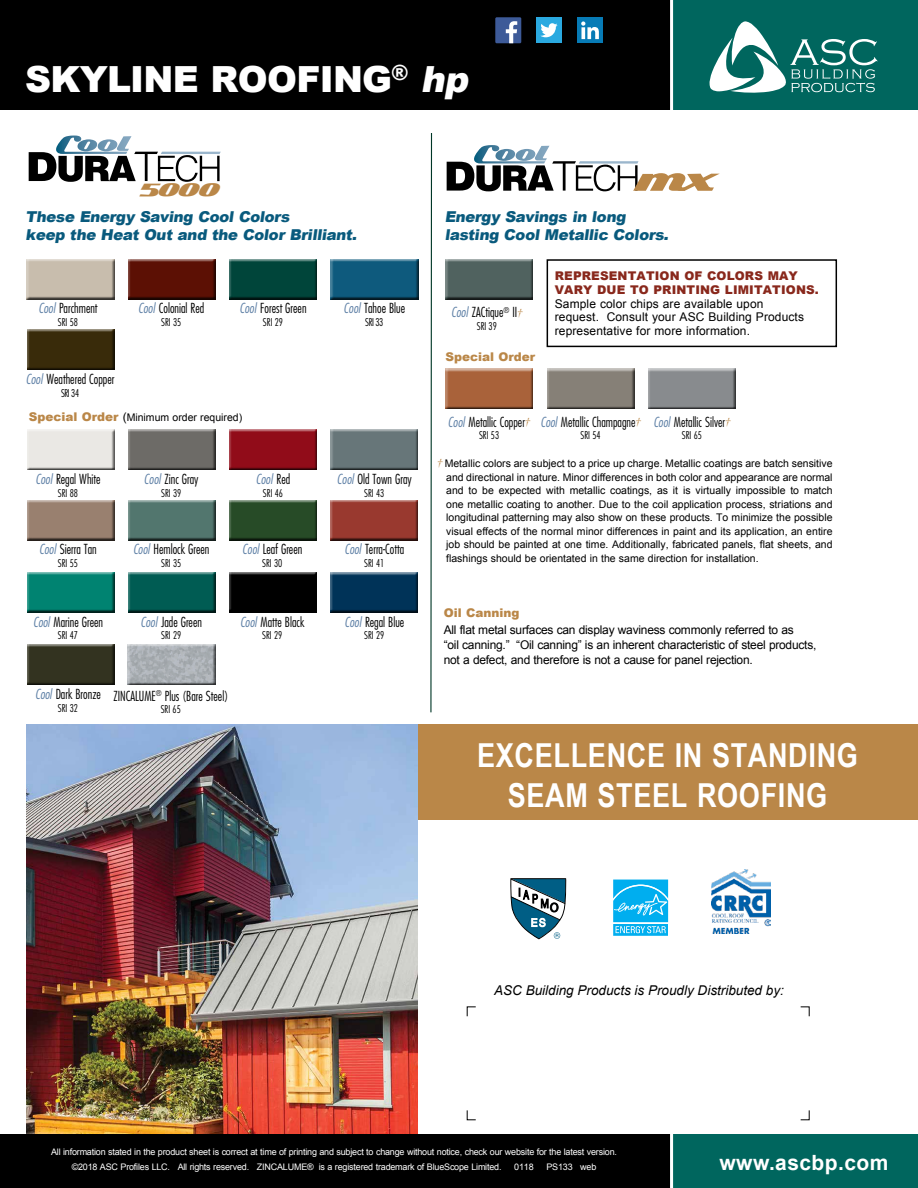
<style>
.page{position:relative;width:918px;height:1188px;background:#fff}
.page>*{position:absolute;margin:0;border:0;box-sizing:border-box;transform-origin:0 0}
.t1{font:900 36px "Arial";letter-spacing:-.02em;color:#fff}
.t2{font:700 33px/39.6px "Arial Narrow";letter-spacing:.02em;color:#fff;text-align:center}
.t3{font:700 21px "Arial";letter-spacing:.02em;color:#fff}
.t4{font:17.85px "Kelvinized Normal";color:#ba8748}
.t5{font:900 15px/18px "Arial";color:#095a7d}
.t6{font:300 condensed 13.5px "Futura Std";color:#000;scale:.95 1}
.t7{font:italic 13.5px "Arial";color:#000}
.t8{font:italic 300 condensed 13.5px "Futura Std";color:#5d7fa5}
.t9{font:12px/15px "Arial";letter-spacing:-.02em;color:#000}
.t10{font:12px/13.5px "Arial";letter-spacing:.01em;color:#000}
.t11{font:900 12px/14.4px "Arial";letter-spacing:.01em;color:#89281c}
.t12{font:900 12px "Arial";color:#ba8748}
.t13{font:10.5px/13.5px "Arial";color:#000;text-align:justify}
.t14{font:300 condensed 10.5px "Futura Std";color:#000;scale:.95 1}
.t15{font:9px/15px "Arial";letter-spacing:-.02em;color:#fff}
.s1{font-style:italic}
.s2{font-style:italic;color:#5d7fa5}
.s3{font-family:"Adobe Caslon Pro";font-weight:400;font-style:italic;font-stretch:normal;font-size:10.5px;color:#ba8748}
.s4{font-weight:900;font-size:12px;color:#ba8748}
.s5{font-size:12px}
.s6{font-style:normal;color:#000}
.s7{font-family:"Adobe Caslon Pro";font-style:italic;color:#ba8748}
</style>
<div class="page">
<div style="left:403px;top:724px;width:515px;height:96px;background:#ba8748"></div>
<img style="left:27px;top:724px;width:391px;height:410px">
<div style="left:27px;top:328px;width:88px;height:42px;background:#000;opacity:.75"></div>
<div style="left:27px;top:499px;width:88px;height:42px;background:#000;opacity:.75"></div>
<div style="left:27px;top:571px;width:88px;height:42px;background:#000;opacity:.75"></div>
<div style="left:27px;top:644px;width:88px;height:42px;background:#000;opacity:.75"></div>
<div style="left:27px;top:258px;width:88px;height:42px;background:#000;opacity:.75"></div>
<div style="left:445px;top:258px;width:89px;height:42px;background:#000;opacity:.75"></div>
<div style="left:445px;top:368px;width:89px;height:42px;background:#000;opacity:.75"></div>
<div style="left:27px;top:429px;width:88px;height:42px;background:#000;opacity:.75"></div>
<div style="left:128px;top:258px;width:88px;height:42px;background:#000;opacity:.75"></div>
<div style="left:547px;top:368px;width:88px;height:42px;background:#000;opacity:.75"></div>
<div style="left:128px;top:429px;width:88px;height:42px;background:#000;opacity:.75"></div>
<div style="left:128px;top:499px;width:88px;height:42px;background:#000;opacity:.75"></div>
<div style="left:128px;top:571px;width:88px;height:42px;background:#000;opacity:.75"></div>
<div style="left:128px;top:644px;width:88px;height:42px;background:#000;opacity:.75"></div>
<div style="left:229px;top:258px;width:89px;height:42px;background:#000;opacity:.75"></div>
<div style="left:645px;top:367px;width:91px;height:43px;background:#000;opacity:.75"></div>
<div style="left:229px;top:429px;width:89px;height:42px;background:#000;opacity:.75"></div>
<div style="left:229px;top:499px;width:89px;height:42px;background:#000;opacity:.75"></div>
<div style="left:229px;top:571px;width:89px;height:42px;background:#000"></div>
<div style="left:330px;top:258px;width:89px;height:42px;background:#000;opacity:.75"></div>
<div style="left:330px;top:429px;width:89px;height:42px;background:#000;opacity:.75"></div>
<div style="left:328px;top:498px;width:91px;height:43px;background:#000;opacity:.75"></div>
<div style="left:328px;top:571px;width:91px;height:42px;background:#000;opacity:.75"></div>
<div style="left:547px;top:259px;width:290px;height:88px;border:2px solid #000"></div>
<svg style="left:430px;top:133px;width:3px;height:580px"></svg>
<img style="left:712px;top:869px;width:58px;height:64px">
<div style="left:612px;top:878px;width:57px;height:46px;background:#89d9f7"></div>
<svg style="left:612px;top:880px;width:57px;height:56px;background:#35bef2"></svg>
<svg style="left:510px;top:878px;width:56px;height:61px"></svg>
<svg style="left:447px;top:145px;width:272px;height:46px"></svg>
<svg style="left:29px;top:136px;width:192px;height:46px"></svg>
<div style="left:670px;top:0;width:248px;height:109px;background:#00665e"></div>
<div style="left:0;top:0;width:672px;height:109px;background:#000"></div>
<hr style="left:670px;top:0;width:3px;height:115px;background:#fff">
<svg style="left:709px;top:21px;width:169px;height:72px"></svg>
<div style="left:536px;top:17px;width:26px;height:26px;background:#2aa9e0"></div>
<svg style="left:540px;top:23px;width:18px;height:14px"></svg>
<div style="left:577px;top:17px;width:26px;height:26px;background:#077bb6"></div>
<svg style="left:581px;top:21px;width:18px;height:18px"></svg>
<div style="left:495px;top:17px;width:26px;height:26px;background:#3d5a98"></div>
<svg style="left:506px;top:21px;width:12px;height:22px"></svg>
<div style="left:0;top:1134px;width:672px;height:54px;background:#000"></div>
<div style="left:670px;top:1134px;width:248px;height:54px;background:#00665e"></div>
<hr style="left:670px;top:1123px;width:3px;height:65px;background:#fff">
<h1 class="t1" style="left:25px;top:53px;width:453px">SKYLINE ROOFING<sup>®</sup> <span class="s1">hp</span></h1>
<h3 class="t4" style="left:139px;top:178px;width:82px">5000</h3>
<h3 class="t5" style="left:26px;top:207px;width:336px">These Energy Saving Cool Colors<br>keep the Heat Out and the Color Brilliant.</h3>
<h3 class="t5" style="left:445px;top:207px;width:228px">Energy Savings in long lasting Cool Metallic Colors.</h3>
<p class="t6" style="left:38px;top:300px;width:64px"><span class="s2">Cool</span> Parchment</p>
<p class="t14" style="left:58px;top:316px;width:23px">SRI 58</p>
<p class="t6" style="left:138px;top:300px;width:71px"><span class="s2">Cool</span> Colonial Red</p>
<p class="t14" style="left:161px;top:316px;width:23px">SRI 35</p>
<p class="t6" style="left:240px;top:300px;width:72px"><span class="s2">Cool</span> Forest Green</p>
<p class="t14" style="left:263px;top:316px;width:23px">SRI 29</p>
<p class="t6" style="left:344px;top:300px;width:66px"><span class="s2">Cool</span> Tahoe Blue</p>
<p class="t14" style="left:365px;top:316px;width:21px">SRI 33</p>
<p class="t6" style="left:451px;top:304px;width:77px"><span class="s2">Cool</span> ZACtique<sup>®</sup> II<span class="s3">†</span></p>
<p class="t14" style="left:477px;top:320px;width:23px">SRI 39</p>
<p class="t11" style="left:555px;top:268px;width:266px">REPRESENTATION OF COLORS MAY<br>VARY DUE TO PRINTING LIMITATIONS.</p>
<p class="t10" style="left:555px;top:297px;width:251px">Sample color chips are available upon request. Consult your ASC Building Products representative for more information.</p>
<p class="t12" style="left:445px;top:348px;width:91px">Special Order</p>
<p class="t6" style="left:26px;top:371px;width:95px"><span class="s2">Cool</span> Weathered Copper</p>
<p class="t14" style="left:61px;top:386px;width:21px">SRI 34</p>
<p class="t13" style="left:29px;top:411px;width:215px"><span class="s4">Special Order</span> <span class="s5">(</span>Minimum order required)</p>
<p class="t6" style="left:448px;top:414px;width:88px"><span class="s2">Cool</span> Metallic Copper<span class="s3">†</span></p>
<p class="t14" style="left:479px;top:429px;width:23px">SRI 53</p>
<p class="t6" style="left:540px;top:414px;width:107px"><span class="s2">Cool</span> Metallic Champagne<span class="s3">†</span></p>
<p class="t14" style="left:581px;top:429px;width:23px">SRI 54</p>
<p class="t6" style="left:653px;top:414px;width:83px"><span class="s2">Cool</span> Metallic Silver<span class="s3">†</span></p>
<p class="t14" style="left:682px;top:429px;width:23px">SRI 65</p>
<p class="t6" style="left:35px;top:471px;width:70px"><span class="s2">Cool</span> Regal White</p>
<p class="t14" style="left:58px;top:487px;width:23px">SRI 88</p>
<p class="t6" style="left:39px;top:541px;width:62px"><span class="s2">Cool</span> Sierra Tan</p>
<p class="t14" style="left:58px;top:557px;width:23px">SRI 55</p>
<p class="t6" style="left:144px;top:471px;width:59px"><span class="s2">Cool</span> Zinc Gray</p>
<p class="t14" style="left:161px;top:487px;width:23px">SRI 39</p>
<p class="t6" style="left:133px;top:541px;width:82px"><span class="s2">Cool</span> Hemlock Green</p>
<p class="t14" style="left:161px;top:557px;width:23px">SRI 35</p>
<p class="t8" style="left:256px;top:471px;width:36px">Cool <span class="s6">Red</span></p>
<p class="t14" style="left:263px;top:487px;width:23px">SRI 46</p>
<p class="t6" style="left:242px;top:541px;width:65px"><span class="s2">Cool</span> Leaf Green</p>
<p class="t14" style="left:262px;top:557px;width:23px">SRI 30</p>
<p class="t6" style="left:337px;top:471px;width:80px"><span class="s2">Cool</span> Old Town Gray</p>
<p class="t14" style="left:364px;top:487px;width:23px">SRI 43</p>
<p class="t6" style="left:344px;top:541px;width:64px"><span class="s2">Cool</span> Terra-Cotta</p>
<p class="t14" style="left:364px;top:557px;width:23px">SRI 41</p>
<p class="t13" style="left:446px;top:457px;width:388px;text-indent:-9px"><span class="s7">†</span> Metallic colors are subject to a price up charge. Metallic coatings are batch sensitive and directional in nature. Minor differences in both color and appearance are normal and to be expected with metallic coatings, as it is virtually impossible to match one metallic coating to another. Due to the coil application process, striations and longitudinal patterning may also show on these products. To minimize the possible visual effects of the normal minor differences in paint and its application, an entire job should be painted at one time. Additionally, fabricated panels, flat sheets, and flashings should be orientated in the same direction for installation.</p>
<p class="t6" style="left:33px;top:614px;width:75px"><span class="s2">Cool</span> Marine Green</p>
<p class="t14" style="left:58px;top:629px;width:23px">SRI 47</p>
<p class="t6" style="left:141px;top:614px;width:66px"><span class="s2">Cool</span> Jade Green</p>
<p class="t14" style="left:161px;top:629px;width:23px">SRI 29</p>
<p class="t6" style="left:240px;top:614px;width:69px"><span class="s2">Cool</span> Matte Black</p>
<p class="t14" style="left:262px;top:629px;width:23px">SRI 29</p>
<p class="t6" style="left:344px;top:614px;width:64px"><span class="s2">Cool</span> Regal Blue</p>
<p class="t14" style="left:364px;top:629px;width:23px">SRI 29</p>
<p class="t12" style="left:444px;top:604px;width:77px">Oil Canning</p>
<p class="t9" style="left:444px;top:622px;width:374px">All flat metal surfaces can display waviness commonly referred to as<br>“oil canning.” “Oil canning” is an inherent characteristic of steel products, not a defect, and therefore is not a cause for panel rejection.</p>
<p class="t6" style="left:35px;top:686px;width:71px"><span class="s2">Cool</span> Dark Bronze</p>
<p class="t14" style="left:58px;top:702px;width:23px">SRI 32</p>
<p class="t6" style="left:113px;top:688px;width:122px">ZINCALUME<sup>®</sup> Plus (Bare Steel)</p>
<p class="t14" style="left:161px;top:703px;width:23px">SRI 65</p>
<h2 class="t2" style="left:477px;top:734px;width:382px">EXCELLENCE IN STANDING<br>SEAM STEEL ROOFING</h2>
<p class="t7" style="left:494px;top:981px;width:291px">ASC Building Products is Proudly Distributed by:</p>
<p class="t15" style="left:72px;top:1144px;width:547px;text-indent:-21px">All information stated in the product sheet is correct at time of printing and subject to change without notice, check our website for the latest version. ©2018 ASC Profiles LLC. All rights reserved. ZINCALUME® is a registered trademark of BlueScope Limited.</p>
<p class="t15" style="left:514px;top:1159px;width:21px">0118</p>
<p class="t15" style="left:546px;top:1159px;width:51px">PS133 web</p>
<h3 class="t3" style="left:720px;top:1149px;width:170px">www.ascbp.com</h3>
</div>
